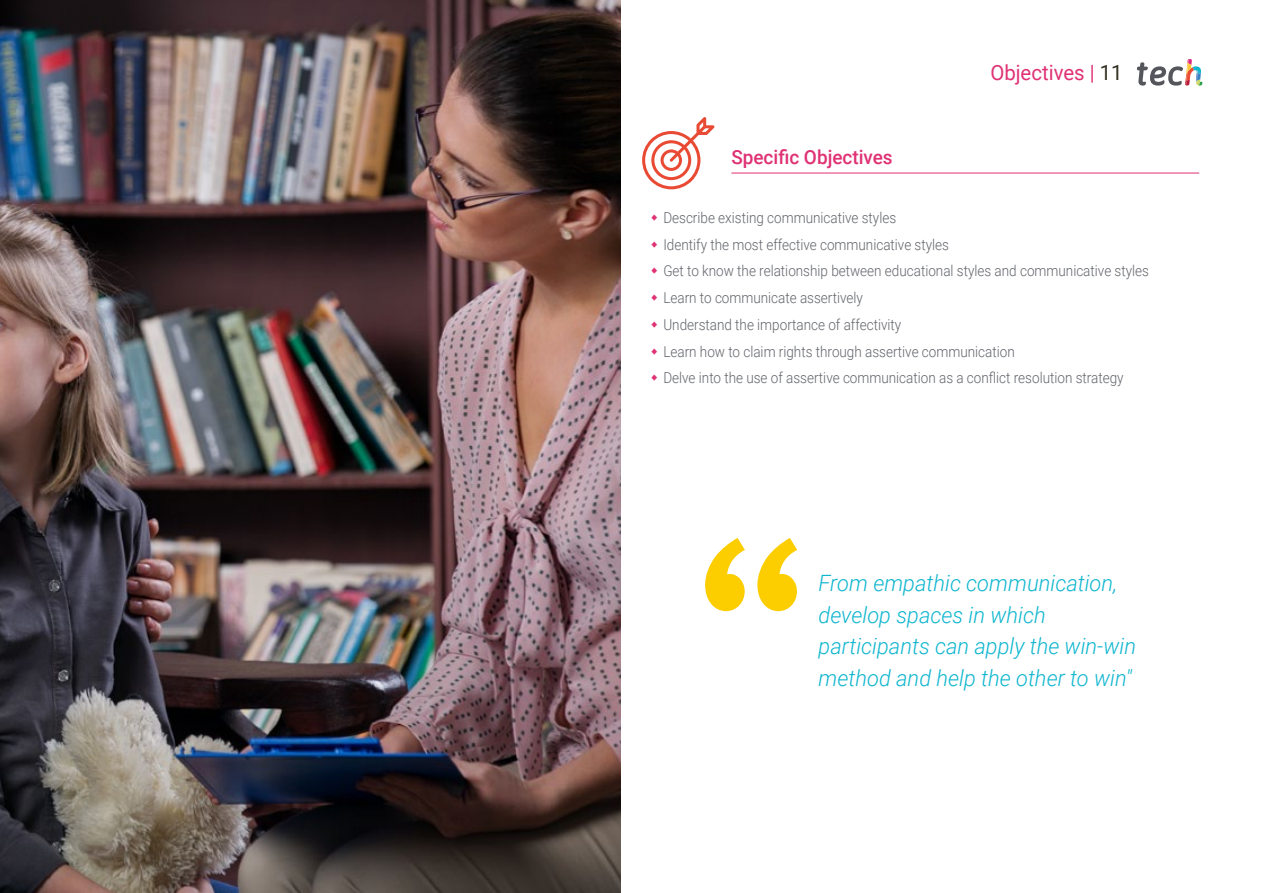
<style>
.page{position:relative;width:1263px;height:893px;background:#fff}
.page>*{position:absolute;margin:0;border:0;box-sizing:border-box;transform-origin:0 0}
.t1{font:italic 300 22.5px/31.5px "Roboto";color:#0fb6cf}
.t2{font:21px "Roboto";color:#df3174}
.t3{font:500 19.5px "Roboto";color:#df3174}
.t4{font:300 15px/26.7px "Roboto";color:#61646a;scale:.9 1}
.s1{color:#312e20}
</style>
<div class="page">
<hr style="left:731px;top:173px;width:468px;height:1px;background:#df3174">
<svg style="left:642px;top:117px;width:72px;height:72px"></svg>
<svg style="left:705px;top:538px;width:92px;height:73px"></svg>
<svg style="left:1137px;top:59px;width:65px;height:27px"></svg>
<img style="left:0;top:0;width:621px;height:893px">
<h3 class="t3" style="left:731px;top:143px;width:163px">Specific Objectives</h3>
<h2 class="t2" style="left:990px;top:57px;width:134px">Objectives | <span class="s1">11</span></h2>
<p class="t4" style="left:663px;top:204px;width:541px">Describe existing communicative styles<br>Identify the most effective communicative styles<br>Get to know the relationship between educational styles and communicative styles Learn to communicate assertively<br>Understand the importance of affectivity<br>Learn how to claim rights through assertive communication<br>Delve into the use of assertive communication as a conflict resolution strategy</p>
<h1 class="t1" style="left:818px;top:567px;width:319px">From empathic communication, develop spaces in which participants can apply the win-win method and help the other to win"</h1>
</div>
